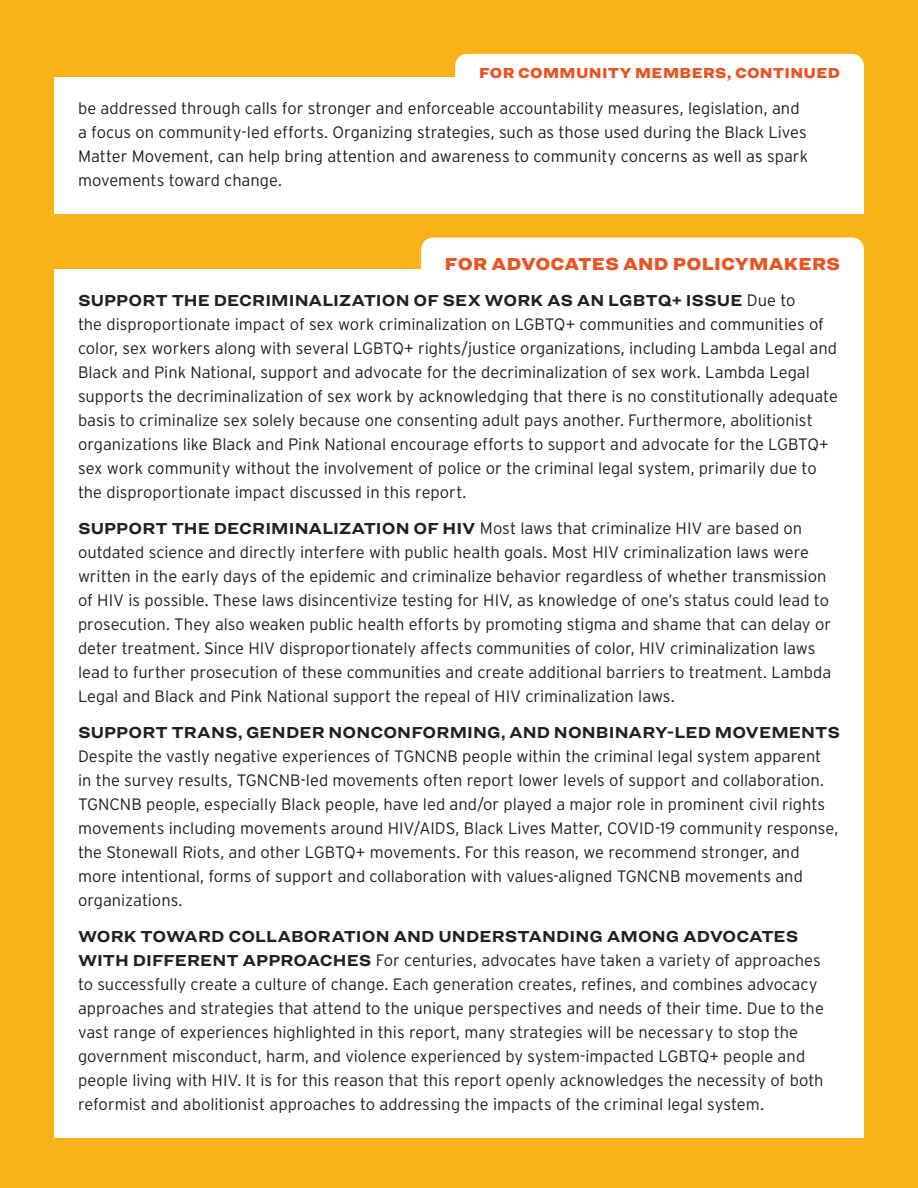
<style>
.page{position:relative;width:918px;height:1188px;background:#f9b217}
.page>*{position:absolute;margin:0;border:0;box-sizing:border-box;transform-origin:0 0}
.rec_audience{font:900 18px "Ringside Wide";letter-spacing:.01em;color:#e85524}
.rec_body{font:300 16.5px/24px "Interstate";color:#231f20}
.rec_audience_continu{font:900 15px "Ringside Wide";letter-spacing:.025em;color:#e85524}
.s1{font-family:"Ringside Wide";font-weight:700}
</style>
<div class="page">
<div style="left:455px;top:54px;width:409px;height:23px;background:#fff"></div>
<div style="left:54px;top:77px;width:810px;height:136px;background:#fff"></div>
<div style="left:421px;top:238px;width:443px;height:31px;background:#fff"></div>
<div style="left:54px;top:269px;width:810px;height:256px;background:#fff"></div>
<div style="left:54px;top:497px;width:810px;height:232px;background:#fff"></div>
<div style="left:54px;top:701px;width:810px;height:232px;background:#fff"></div>
<div style="left:54px;top:905px;width:810px;height:232px;background:#fff"></div>
<p class="rec_audience_continu" style="left:479px;top:61px;width:362px">FOR COMMUNITY MEMBERS, CONTINUED</p>
<p class="rec_body" style="left:78px;top:96px;width:732px">be addressed through calls for stronger and enforceable accountability measures, legislation, and a focus on community-led efforts. Organizing strategies, such as those used during the Black Lives Matter Movement, can help bring attention and awareness to community concerns as well as spark movements toward change.</p>
<h3 class="rec_audience" style="left:445px;top:250px;width:397px">FOR ADVOCATES AND POLICYMAKERS</h3>
<p class="rec_body" style="left:78px;top:288px;width:761px"><span class="s1">SUPPORT THE DECRIMINALIZATION OF SEX WORK AS AN LGBTQ+ ISSUE</span> Due to<br>the disproportionate impact of sex work criminalization on LGBTQ+ communities and communities of color, sex workers along with several LGBTQ+ rights/justice organizations, including Lambda Legal and Black and Pink National, support and advocate for the decriminalization of sex work. Lambda Legal supports the decriminalization of sex work by acknowledging that there is no constitutionally adequate basis to criminalize sex solely because one consenting adult pays another. Furthermore, abolitionist organizations like Black and Pink National encourage efforts to support and advocate for the LGBTQ+ sex work community without the involvement of police or the criminal legal system, primarily due to the disproportionate impact discussed in this report.</p>
<p class="rec_body" style="left:78px;top:516px;width:755px"><span class="s1">SUPPORT THE DECRIMINALIZATION OF HIV</span> Most laws that criminalize HIV are based on outdated science and directly interfere with public health goals. Most HIV criminalization laws were written in the early days of the epidemic and criminalize behavior regardless of whether transmission of HIV is possible. These laws disincentivize testing for HIV, as knowledge of one’s status could lead to prosecution. They also weaken public health efforts by promoting stigma and shame that can delay or deter treatment. Since HIV disproportionately affects communities of color, HIV criminalization laws lead to further prosecution of these communities and create additional barriers to treatment. Lambda Legal and Black and Pink National support the repeal of HIV criminalization laws.</p>
<p class="rec_body" style="left:78px;top:720px;width:763px"><span class="s1">SUPPORT TRANS, GENDER NONCONFORMING, AND NONBINARY-LED MOVEMENTS </span>Despite the vastly negative experiences of TGNCNB people within the criminal legal system apparent<br>in the survey results, TGNCNB-led movements often report lower levels of support and collaboration.<br>TGNCNB people, especially Black people, have led and/or played a major role in prominent civil rights movements including movements around HIV/AIDS, Black Lives Matter, COVID-19 community response, the Stonewall Riots, and other LGBTQ+ movements. For this reason, we recommend stronger, and more intentional, forms of support and collaboration with values-aligned TGNCNB movements and organizations.</p>
<p class="rec_body" style="left:78px;top:924px;width:747px"><span class="s1">WORK TOWARD COLLABORATION AND UNDERSTANDING AMONG ADVOCATES WITH DIFFERENT APPROACHES</span> For centuries, advocates have taken a variety of approaches to successfully create a culture of change. Each generation creates, refines, and combines advocacy approaches and strategies that attend to the unique perspectives and needs of their time. Due to the vast range of experiences highlighted in this report, many strategies will be necessary to stop the government misconduct, harm, and violence experienced by system-impacted LGBTQ+ people and people living with HIV. It is for this reason that this report openly acknowledges the necessity of both reformist and abolitionist approaches to addressing the impacts of the criminal legal system.</p>
</div>
